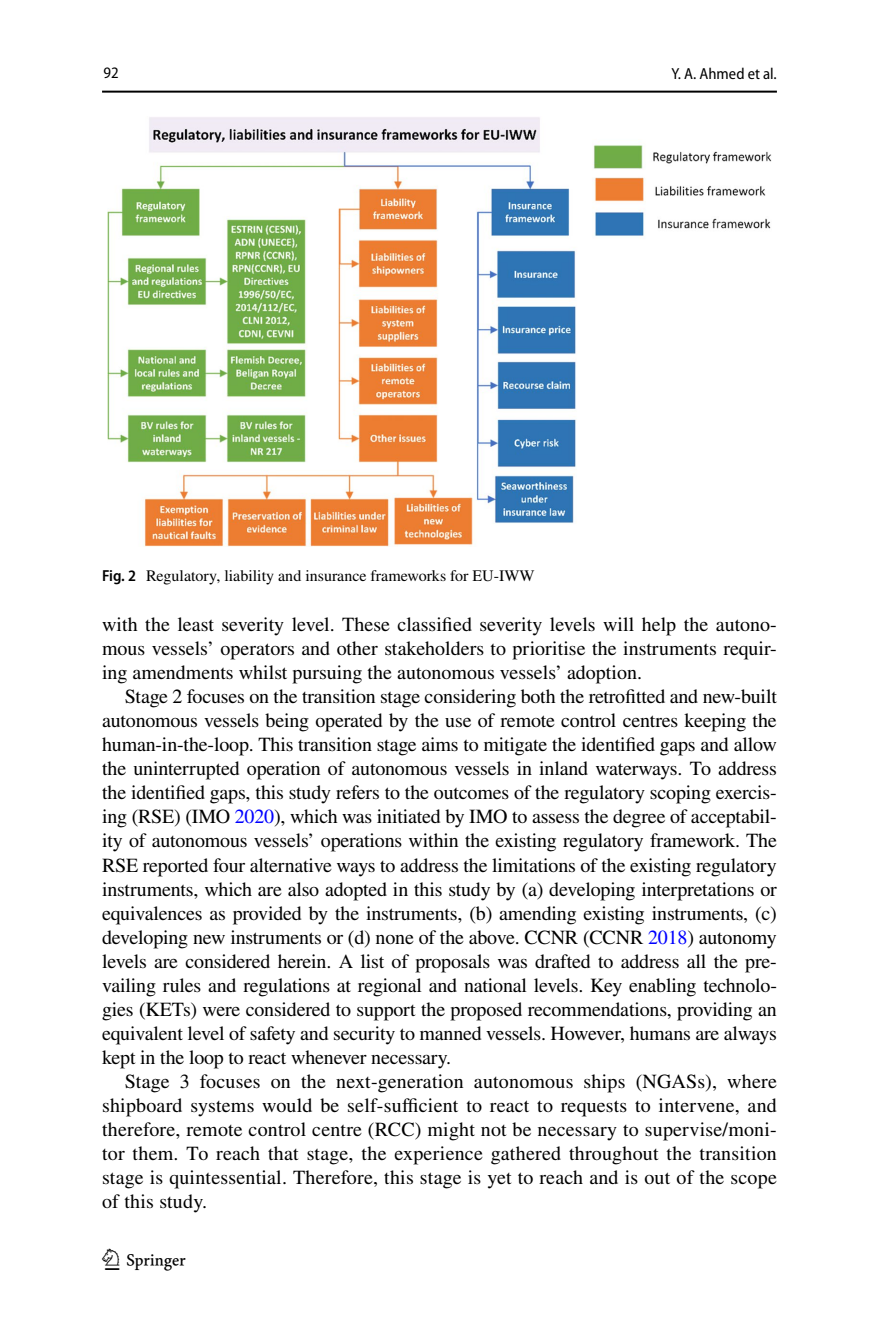
<style>
.page{position:relative;width:879px;height:1333px;background:#fff}
.page>*{position:absolute;margin:0;border:0;box-sizing:border-box;transform-origin:0 0}
.t1{font:30px "Springnew Regular 4";color:#000}
.t2{font:20px/24px "STIX";color:#000;text-align:justify}
.t3{font:16px "STIX";color:#000}
.t4{font:semi-condensed 16px "Myriad Pro";color:#000}
.s1{font-family:"Myriad Pro";font-weight:600;font-stretch:semi-condensed}
.s2{color:#00f}
</style>
<div class="page">
<hr style="left:102px;top:91px;width:675px;height:2px;background:#000">
<img style="left:108px;top:117px;width:663px;height:429px">
<p class="t4" style="left:103px;top:64px;width:17px">92</p>
<p class="t4" style="left:671px;top:65px;width:107px">Y. A. Ahmed et al.</p>
<p class="t3" style="left:102px;top:564px;width:434px"><span class="s1">Fig. 2</span> Regulatory, liability and insurance frameworks for EU-IWW</p>
<p class="t2" style="left:102px;top:614px;width:676px">with the least severity level. These classified severity levels will help the autono&shy;mous vessels’ operators and other stakeholders to prioritise the instruments requir&shy;ing amendments whilst pursuing the autonomous vessels’ adoption.</p>
<p class="t2" style="left:102px;top:686px;width:676px;text-indent:23px">Stage 2 focuses on the transition stage considering both the retrofitted and new-built autonomous vessels being operated by the use of remote control centres keeping the human-in-the-loop. This transition stage aims to mitigate the identified gaps and allow the uninterrupted operation of autonomous vessels in inland waterways. To address the identified gaps, this study refers to the outcomes of the regulatory scoping exercis&shy;ing (RSE) (IMO <span class="s2">2020</span>), which was initiated by IMO to assess the degree of acceptabil&shy;ity of autonomous vessels’ operations within the existing regulatory framework. The RSE reported four alternative ways to address the limitations of the existing regulatory instruments, which are also adopted in this study by (a) developing interpretations or equivalences as provided by the instruments, (b) amending existing instruments, (c) developing new instruments or (d) none of the above. CCNR (CCNR <span class="s2">2018</span>) autonomy levels are considered herein. A list of proposals was drafted to address all the pre&shy;vailing rules and regulations at regional and national levels. Key enabling technolo&shy;gies (KETs) were considered to support the proposed recommendations, providing an equivalent level of safety and security to manned vessels. However, humans are always kept in the loop to react whenever necessary.</p>
<p class="t2" style="left:102px;top:1070px;width:676px;text-indent:23px">Stage 3 focuses on the next-generation autonomous ships (NGASs), where shipboard systems would be self-sufficient to react to requests to intervene, and therefore, remote control centre (RCC) might not be necessary to supervise/moni&shy;tor them. To reach that stage, the experience gathered throughout the transition stage is quintessential. Therefore, this stage is yet to reach and is out of the scope of this study.</p>
<h1 class="t1" style="left:105px;top:1248px;width:83px">1 3</h1>
</div>
